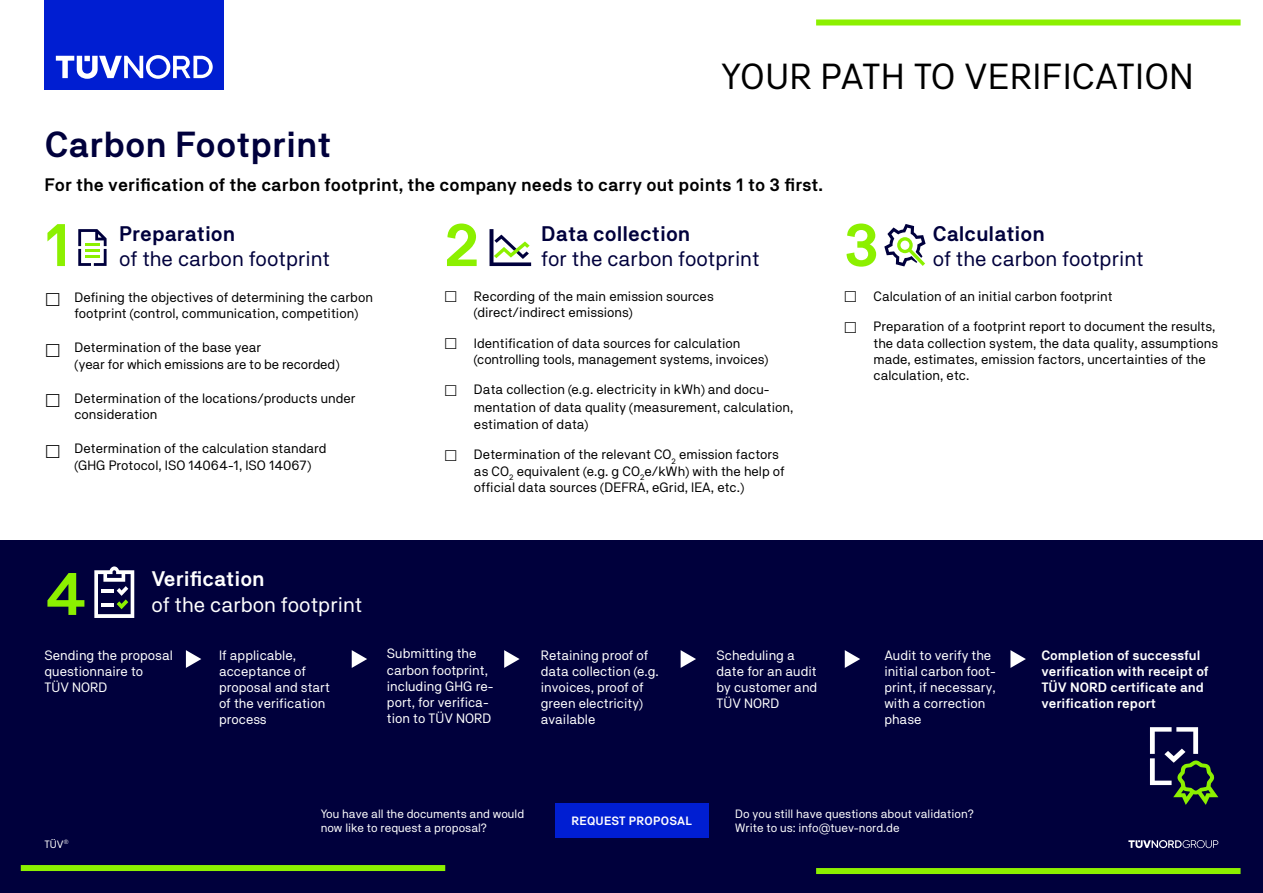
<style>
.page{position:relative;width:1263px;height:893px;background:#fff}
.page>*{position:absolute;margin:0;border:0;box-sizing:border-box;transform-origin:0 0}
.t1{font:600 60.45px "TNG Pro";color:#8cf000}
.t2{font:36px "TNG Pro";letter-spacing:.02em;color:#000}
.t3{font:600 36px "TNG Pro";color:#00003c}
.t4{font:21px "TNG Pro";color:#00003c}
.t5{font:600 21px "TNG Pro";color:#00003c}
.t6{font:21px "TNG Pro";color:#fff}
.t7{font:600 21px "TNG Pro";color:#fff}
.t8{font:600 18px "TNG Pro";color:#000}
.t9{font:13.5px/16.2px "TNG Pro";color:#000}
.t10{font:13.5px/16.2px "TNG Pro";color:#fff}
.t11{font:600 13.5px/16.2px "TNG Pro";color:#fff}
.t12{font:12px/14.4px "TNG Pro";color:#fff}
.t13{font:600 12px "TNG Pro";letter-spacing:.02em;color:#fff}
.t14{font:10.65px "TNG Pro";color:#fff}
</style>
<div class="page">
<div style="left:0;top:540px;width:1263px;height:353px;background:#00003c"></div>
<svg style="left:489px;top:229px;width:42px;height:37px"></svg>
<svg style="left:94px;top:566px;width:40px;height:52px"></svg>
<svg style="left:884px;top:224px;width:41px;height:42px"></svg>
<svg style="left:78px;top:229px;width:29px;height:37px"></svg>
<hr style="left:85px;top:249px;width:14px;height:3px;background:#8cf000">
<svg style="left:1150px;top:727px;width:68px;height:78px"></svg>
<svg style="left:186px;top:650px;width:15px;height:18px"></svg>
<svg style="left:504px;top:650px;width:16px;height:18px"></svg>
<svg style="left:845px;top:650px;width:15px;height:18px"></svg>
<svg style="left:352px;top:650px;width:15px;height:18px"></svg>
<svg style="left:681px;top:650px;width:15px;height:18px"></svg>
<svg style="left:1010px;top:650px;width:16px;height:18px"></svg>
<div style="left:555px;top:803px;width:153px;height:35px;background:#001ed2"></div>
<svg style="left:1128px;top:840px;width:90px;height:8px"></svg>
<div style="left:45px;top:0;width:179px;height:89px;background:#001ed2"></div>
<svg style="left:56px;top:55px;width:157px;height:24px"></svg>
<div style="left:816px;top:20px;width:424px;height:6px;background:#8cf000"></div>
<div style="left:21px;top:865px;width:424px;height:6px;background:#8cf000"></div>
<div style="left:816px;top:868px;width:424px;height:6px;background:#8cf000"></div>
<p class="t2" style="left:721px;top:55px;width:474px">YOUR PATH TO VERIFICATION</p>
<p class="t3" style="left:45px;top:123px;width:288px">Carbon Footprint</p>
<p class="t8" style="left:45px;top:174px;width:780px">For the verification of the carbon footprint, the company needs to carry out points 1 to 3 first.</p>
<p class="t1" style="left:45px;top:209px;width:28px">1</p>
<p class="t1" style="left:844px;top:209px;width:37px">3</p>
<p class="t1" style="left:444px;top:209px;width:37px">2</p>
<p class="t5" style="left:119px;top:221px;width:118px">Preparation</p>
<p class="t4" style="left:119px;top:246px;width:213px">of the carbon footprint</p>
<p class="t5" style="left:541px;top:221px;width:151px">Data collection</p>
<p class="t4" style="left:541px;top:247px;width:220px">for the carbon footprint</p>
<p class="t5" style="left:933px;top:221px;width:114px">Calculation</p>
<p class="t4" style="left:933px;top:246px;width:213px">of the carbon footprint</p>
<p class="t9" style="left:74px;top:289px;width:300px">Defining the objectives of determining the carbon footprint (control, communication, competition)</p>
<p class="t9" style="left:74px;top:339px;width:267px">Determination of the base year<br>(year for which emissions are to be recorded)</p>
<p class="t9" style="left:74px;top:390px;width:283px">Determination of the locations/products under consideration</p>
<p class="t9" style="left:74px;top:440px;width:254px">Determination of the calculation standard (GHG Protocol, ISO 14064-1, ISO 14067)</p>
<p class="t1" style="left:45px;top:558px;width:44px">4</p>
<p class="t7" style="left:151px;top:567px;width:115px">Verification</p>
<p class="t6" style="left:151px;top:592px;width:213px">of the carbon footprint</p>
<p class="t9" style="left:474px;top:287px;width:241px">Recording of the main emission sources (direct/indirect emissions)</p>
<p class="t9" style="left:474px;top:334px;width:296px">Identification of data sources for calculation (controlling tools, management systems, invoices)</p>
<p class="t9" style="left:474px;top:380px;width:321px;line-height:18px">Data collection (e.g. electricity in kWh) and docu&shy;mentation of data quality (measurement, calculation,</p>
<p class="t9" style="left:474px;top:416px;width:116px">estimation of data)</p>
<p class="t9" style="left:474px;top:446px;width:312px">Determination of the relevant CO<sub>2</sub> emission factors as CO<sub>2</sub> equivalent (e.g. g CO<sub>2</sub>e/kWh) with the help of official data sources (DEFRA, eGrid, IEA, etc.)</p>
<p class="t10" style="left:45px;top:646px;width:130px">Sending the proposal</p>
<p class="t10" style="left:45px;top:663px;width:100px">questionnaire to</p>
<p class="t10" style="left:45px;top:679px;width:64px">TÜV NORD</p>
<p class="t10" style="left:387px;top:645px;width:91px">Submitting the</p>
<p class="t10" style="left:387px;top:662px;width:103px">carbon footprint,</p>
<p class="t10" style="left:387px;top:678px;width:108px">including GHG re&shy;port, for verifica&shy;tion to TÜV NORD</p>
<p class="t10" style="left:219px;top:646px;width:112px">If applicable, acceptance of proposal and start of the verification process</p>
<p class="t10" style="left:541px;top:646px;width:120px">Retaining proof of data collection (e.g. invoices, proof of green electricity)</p>
<p class="t10" style="left:541px;top:711px;width:56px">available</p>
<p class="t10" style="left:716px;top:646px;width:80px">Scheduling a</p>
<p class="t10" style="left:716px;top:663px;width:102px">date for an audit</p>
<p class="t10" style="left:716px;top:679px;width:102px">by customer and</p>
<p class="t10" style="left:716px;top:695px;width:64px">TÜV NORD</p>
<p class="t9" style="left:873px;top:287px;width:240px">Calculation of an initial carbon footprint</p>
<p class="t9" style="left:873px;top:318px;width:346px">Preparation of a footprint report to document the results, the data collection system, the data quality, assumptions made, estimates, emission factors, uncertainties of the calculation, etc.</p>
<p class="t10" style="left:884px;top:646px;width:113px">Audit to verify the initial carbon foot&shy;print, if necessary,</p>
<p class="t10" style="left:884px;top:695px;width:103px">with a correction</p>
<p class="t10" style="left:884px;top:711px;width:39px">phase</p>
<p class="t11" style="left:1041px;top:646px;width:169px">Completion of successful verification with receipt of</p>
<p class="t11" style="left:1041px;top:679px;width:164px">TÜV NORD certificate and</p>
<p class="t11" style="left:1041px;top:695px;width:116px">verification report</p>
<p class="t14" style="left:45px;top:838px;width:25px">TÜV<sup>®</sup></p>
<p class="t12" style="left:321px;top:806px;width:205px">You have all the documents and would now like to request a proposal?</p>
<p class="t13" style="left:571px;top:814px;width:122px">REQUEST PROPOSAL</p>
<p class="t12" style="left:735px;top:806px;width:240px">Do you still have questions about validation?<br>Write to us: info@tuev-nord.de</p>
</div>
